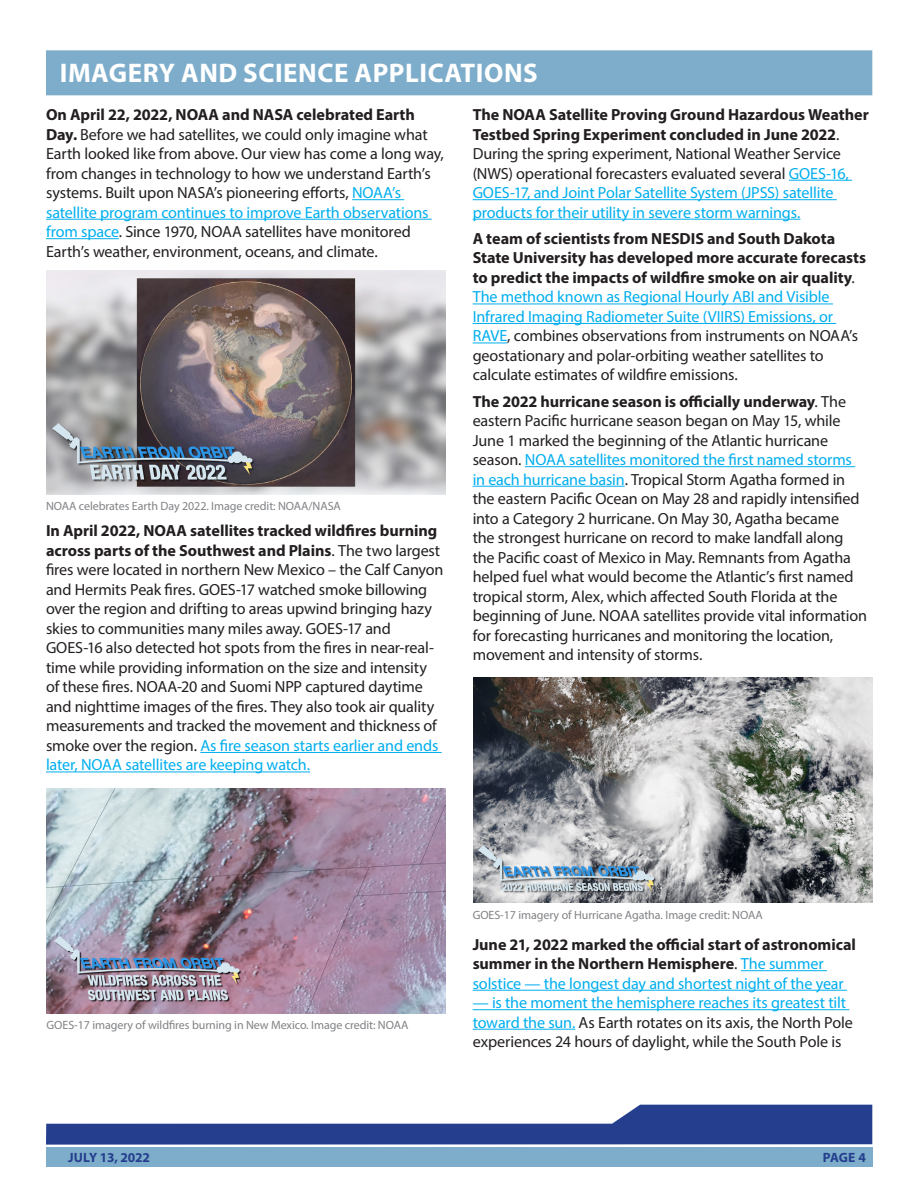
<style>
.page{position:relative;width:918px;height:1188px;background:#fff}
.page>*{position:absolute;margin:0;border:0;box-sizing:border-box;transform-origin:0 0}
._508_H1{font:700 27px "Myriad Pro";letter-spacing:.02em;color:#fff}
._508BODY{font:16.2px/19.5px "Myriad Pro";letter-spacing:-.01em;color:#231f20}
._508BODY-2{font:700 16.2px/19.5px "Myriad Pro";letter-spacing:-.005em;color:#231f20}
._508BODY-3{font:16.2px/19.5px "Myriad Pro";letter-spacing:-.01em;color:#00aeef}
.t1{font:700 13.5px "Myriad Pro";letter-spacing:-.01em;color:#253f8e}
._508_Caption{font:12px "Myriad Pro";letter-spacing:-.005em;color:#808285}
.s1{font-weight:700}
.s2{color:#00aeef}
.s3{font-weight:700;color:#231f20}
.s4{color:#231f20}
.s5{font-weight:400}
.s6{font-weight:400;color:#00aeef}
</style>
<div class="page">
<svg style="left:46px;top:1105px;width:826px;height:40px"></svg>
<div style="left:46px;top:1147px;width:826px;height:20px;background:#7dadcb"></div>
<div style="left:46px;top:50px;width:826px;height:45px;background:#7dadcb"></div>
<hr style="left:352px;top:199px;width:52px;height:1px;background:#00aeef">
<hr style="left:46px;top:219px;width:386px;height:1px;background:#00aeef">
<hr style="left:46px;top:238px;width:73px;height:1px;background:#00aeef">
<hr style="left:200px;top:752px;width:242px;height:1px;background:#00aeef">
<hr style="left:46px;top:772px;width:264px;height:1px;background:#00aeef">
<hr style="left:789px;top:180px;width:63px;height:1px;background:#00aeef">
<hr style="left:473px;top:199px;width:364px;height:1px;background:#00aeef">
<hr style="left:473px;top:219px;width:327px;height:1px;background:#00aeef">
<hr style="left:473px;top:304px;width:360px;height:1px;background:#00aeef">
<hr style="left:473px;top:323px;width:363px;height:1px;background:#00aeef">
<hr style="left:473px;top:343px;width:34px;height:1px;background:#00aeef">
<hr style="left:525px;top:466px;width:330px;height:1px;background:#00aeef">
<hr style="left:473px;top:486px;width:152px;height:1px;background:#00aeef">
<hr style="left:741px;top:970px;width:86px;height:1px;background:#00aeef">
<hr style="left:473px;top:990px;width:374px;height:1px;background:#00aeef">
<hr style="left:473px;top:1009px;width:376px;height:1px;background:#00aeef">
<hr style="left:473px;top:1029px;width:102px;height:1px;background:#00aeef">
<img style="left:46px;top:270px;width:400px;height:225px">
<img style="left:47px;top:789px;width:399px;height:224px">
<img style="left:473px;top:678px;width:399px;height:224px">
<h1 class="_508_H1" style="left:60px;top:55px;width:480px">IMAGERY AND SCIENCE APPLICATIONS</h1>
<p class="_508BODY" style="left:46px;top:105px;width:399px"><span class="s1">On April 22, 2022, NOAA and NASA celebrated Earth Day.</span> Before we had satellites, we could only imagine what Earth looked like from above. Our view has come a long way, from changes in technology to how we understand Earth’s systems. Built upon NASA’s pioneering efforts, <span class="s2">NOAA’s satellite program continues to improve Earth observations from space</span>. Since 1970, NOAA satellites have monitored Earth’s weather, environment, oceans, and climate.</p>
<p class="_508BODY-3" style="left:473px;top:105px;width:398px"><span class="s3">The NOAA Satellite Proving Ground Hazardous Weather Testbed Spring Experiment concluded in June 2022</span><span class="s4">.<br>During the spring experiment, National Weather Service (NWS) operational forecasters evaluated several</span> GOES-16, GOES-17, and Joint Polar Satellite System (JPSS) satellite products for their utility in severe storm warnings.</p>
<p class="_508BODY-2" style="left:473px;top:228px;width:395px">A team of scientists from NESDIS and South Dakota State University has developed more accurate forecasts to predict the impacts of wildfire smoke on air quality<span class="s5">.<br></span><span class="s6">The method known as Regional Hourly ABI and Visible Infrared Imaging Radiometer Suite (VIIRS) Emissions, or RAVE</span><span class="s5">, combines observations from instruments on NOAA’s geostationary and polar-orbiting weather satellites to calculate estimates of wildfire emissions.</span></p>
<p class="_508BODY" style="left:473px;top:391px;width:396px"><span class="s1">The 2022 hurricane season is officially underway</span>. The eastern Pacific hurricane season began on May 15, while June 1 marked the beginning of the Atlantic hurricane season. <span class="s2">NOAA satellites monitored the first named storms in each hurricane basin</span>. Tropical Storm Agatha formed in the eastern Pacific Ocean on May 28 and rapidly intensified into a Category 2 hurricane. On May 30, Agatha became<br>the strongest hurricane on record to make landfall along the Pacific coast of Mexico in May. Remnants from Agatha helped fuel what would become the Atlantic’s first named tropical storm, Alex, which affected South Florida at the beginning of June. NOAA satellites provide vital information for forecasting hurricanes and monitoring the location, movement and intensity of storms.</p>
<p class="_508_Caption" style="left:46px;top:499px;width:296px">NOAA celebrates Earth Day 2022. Image credit: NOAA/NASA</p>
<p class="_508BODY" style="left:46px;top:521px;width:399px"><span class="s1">In April 2022, NOAA satellites tracked wildfires burning across parts of the Southwest and Plains</span>. The two largest fires were located in northern New Mexico – the Calf Canyon and Hermits Peak fires. GOES-17 watched smoke billowing over the region and drifting to areas upwind bringing hazy skies to communities many miles away. GOES-17 and GOES-16 also detected hot spots from the fires in near-real&shy;time while providing information on the size and intensity of these fires. NOAA-20 and Suomi NPP captured daytime and nighttime images of the fires. They also took air quality measurements and tracked the movement and thickness of smoke over the region. <span class="s2">As fire season starts earlier and ends later, NOAA satellites are keeping watch.</span></p>
<p class="_508_Caption" style="left:47px;top:1018px;width:363px">GOES-17 imagery of wildfires burning in New Mexico. Image credit: NOAA</p>
<p class="_508_Caption" style="left:473px;top:908px;width:292px">GOES-17 imagery of Hurricane Agatha. Image credit: NOAA</p>
<p class="_508BODY-2" style="left:473px;top:934px;width:385px">June 21, 2022 marked the official start of astronomical summer in the Northern Hemisphere<span class="s5">.</span> <span class="s6">The summer solstice — the longest day and shortest night of the year</span></p>
<p class="_508BODY" style="left:473px;top:993px;width:382px"><span class="s2">— is the moment the hemisphere reaches its greatest tilt toward the sun.</span> As Earth rotates on its axis, the North Pole experiences 24 hours of daylight, while the South Pole is</p>
<p class="t1" style="left:68px;top:1148px;width:83px">JULY 13, 2022</p>
<p class="t1" style="left:823px;top:1148px;width:45px">PAGE 4</p>
</div>
